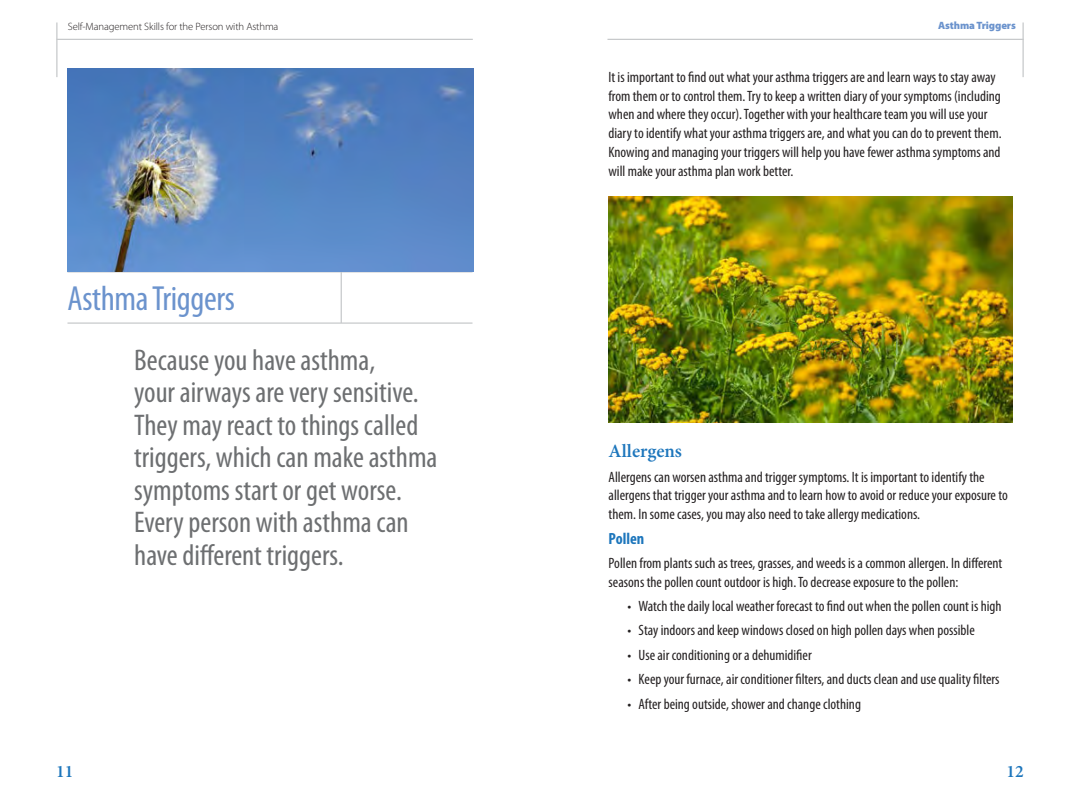
<style>
.page{position:relative;width:1080px;height:810px;background:#fff}
.page>*{position:absolute;margin:0;border:0;box-sizing:border-box;transform-origin:0 0}
.Section_Head_h{font:condensed 35px "Myriad Pro";letter-spacing:-.01em;color:#6b93cd}
.t1{font:condensed 30px/32.5px "Myriad Pro";color:#6d6f71}
.Subhead_h3{font:600 18.75px "Minion Pro";letter-spacing:-.005em;color:#1d76bc}
.t2{font:600 17.5px "Minion Pro";color:#1d76bc}
.Subhead2_h2{font:700 condensed 16.25px "Myriad Pro";color:#1d76bc}
.Text{font:condensed 15px/18.8px "Myriad Pro";color:#231f20}
.t3{font:300 10.62px "Myriad Pro";letter-spacing:-.01em;color:#231f20}
.t4{font:900 10.62px "Myriad Pro";letter-spacing:-.01em;color:#6b93cd}
</style>
<div class="page">
<hr style="left:1022px;top:22px;width:2px;height:55px;background:#c7c9cb">
<hr style="left:608px;top:39px;width:416px;height:1px;background:#c7c9cb">
<hr style="left:56px;top:22px;width:2px;height:55px;background:#c7c9cb">
<hr style="left:57px;top:39px;width:416px;height:1px;background:#c7c9cb">
<hr style="left:68px;top:322px;width:404px;height:2px;background:#c7c9cb">
<hr style="left:68px;top:271px;width:404px;height:1px;background:#c7c9cb">
<hr style="left:341px;top:272px;width:1px;height:51px;background:#c7c9cb">
<img style="left:68px;top:68px;width:405px;height:203px">
<img style="left:608px;top:197px;width:404px;height:225px">
<p class="t3" style="left:68px;top:21px;width:212px">Self-Management Skills for the Person with Asthma</p>
<p class="Section_Head_h" style="left:68px;top:277px;width:169px">Asthma Triggers</p>
<p class="t1" style="left:134px;top:343px;width:243px">Because you have asthma,</p>
<p class="t1" style="left:134px;top:376px;width:305px">your airways are very sensitive<br>They may react to things called triggers, which can make asthma symptoms start or get worse<br>Every person with asthma can have different triggers</p>
<p class="t2" style="left:56px;top:759px;width:19px">11</p>
<p class="t4" style="left:938px;top:19px;width:79px">Asthma Triggers</p>
<p class="t4" style="left:900px;top:20px;width:113px">When You Have Asthma</p>
<p class="Text" style="left:608px;top:67px;width:394px">It is important to find out what your asthma triggers are and learn ways to stay away from them or to control them. Try to keep a written diary of your symptoms (including when and where they occur). Together with your healthcare team you will use your diary to identify what your asthma triggers are, and what you can do to prevent them.<br>Knowing and managing your triggers will help you have fewer asthma symptoms and will make your asthma plan work better.</p>
<h2 class="Subhead_h3" style="left:609px;top:438px;width:75px">Allergens</h2>
<p class="Text" style="left:609px;top:467px;width:401px">Allergens can worsen asthma and trigger symptoms. It is important to identify the allergens that trigger your asthma and to learn how to avoid or reduce your exposure to them. In some cases, you may also need to take allergy medications.</p>
<h3 class="Subhead2_h2" style="left:609px;top:528px;width:37px">Pollen</h3>
<p class="Text" style="left:609px;top:553px;width:395px">Pollen from plants such as trees, grasses, and weeds is a common allergen. In different seasons the pollen count outdoor is high. To decrease exposure to the pollen:</p>
<p class="Text" style="left:627px;top:597px;width:376px">• Watch the daily local weather forecast to find out when the pollen count is high</p>
<p class="Text" style="left:627px;top:621px;width:349px">• Stay indoors and keep windows closed on high pollen days when possible</p>
<p class="Text" style="left:627px;top:645px;width:186px">• Use air conditioning or a dehumidifier</p>
<p class="Text" style="left:627px;top:670px;width:374px">• Keep your furnace, air conditioner filters, and ducts clean and use quality filters</p>
<p class="Text" style="left:627px;top:694px;width:235px">• After being outside, shower and change clothing</p>
<p class="t2" style="left:1006px;top:759px;width:19px">12</p>
</div>
